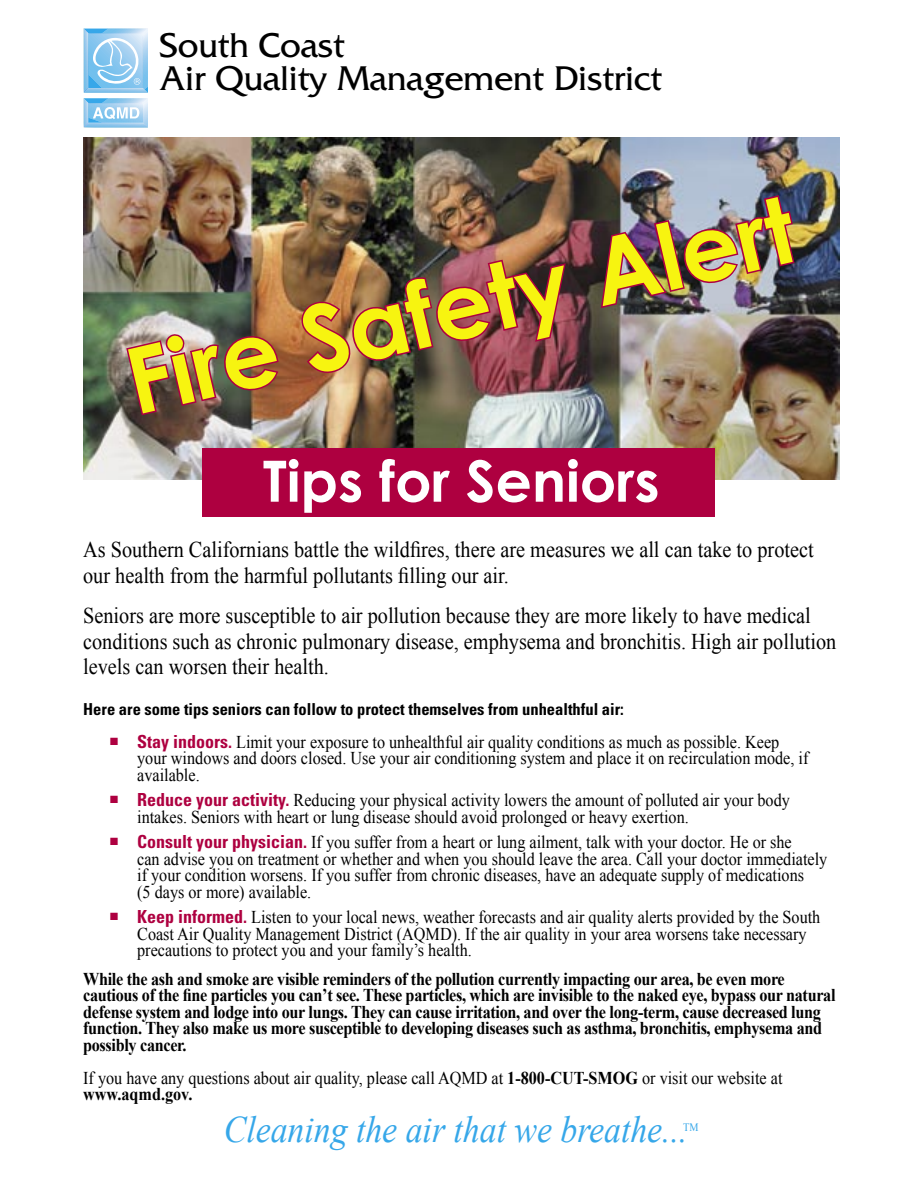
<style>
.page{position:relative;width:918px;height:1188px;background:#fff}
.page>*{position:absolute;margin:0;border:0;box-sizing:border-box;transform-origin:0 0}
.t1{font:700 91.5px "Century Gothic";color:#f7f410}
.t2{font:700 57px "Century Gothic";color:#fff}
.t3{font:italic 37.5px "Times New Roman";color:#36a7e9;scale:.9 1}
.t4{font:36px "Friz Quadrata";color:#000}
.Normal__Web{font:22.5px/25.5px "Times New Roman";color:#000;scale:.9 1}
.t5{font:18px/16.5px "Times New Roman";color:#000;scale:.9 1}
.t6{font:700 18px/16.5px "Times New Roman";letter-spacing:-.02em;color:#000;scale:.9 1}
.t7{font:700 18px "Times New Roman";color:#000;scale:.9 1}
.t8{font:700 condensed 16.5px "Univers";color:#000}
.t9{font:11.4px "Times New Roman";color:#36a7e9;scale:.9 1}
.s1{font-family:"Univers";font-weight:700;font-stretch:condensed;color:#ae0040}
.s2{font-weight:700}
</style>
<div class="page">
<img style="left:83px;top:138px;width:756px;height:341px">
<div style="left:202px;top:448px;width:514px;height:69px;background:#ae0040"></div>
<svg style="left:84px;top:28px;width:64px;height:100px;background:#a3d2f1"></svg>
<img style="left:124px;top:329px;width:162px;height:88px">
<img style="left:292px;top:192px;width:511px;height:187px">
<p class="t4" style="left:160px;top:26px;width:187px">South Coast</p>
<p class="t4" style="left:160px;top:59px;width:504px">Air Quality Management District</p>
<p class="t1" style="left:115px;top:326px;width:684px;rotate:-13deg">Fire Safety Alert</p>
<p class="t2" style="left:263px;top:445px;width:398px">Tips for Seniors</p>
<p class="Normal__Web" style="left:83px;top:537px;width:813px">As Southern Californians battle the wildfires, there are measures we all can take to protect our health from the harmful pollutants filling our air.</p>
<p class="Normal__Web" style="left:83px;top:603px;width:838px">Seniors are more susceptible to air pollution because they are more likely to have medical conditions such as chronic pulmonary disease, emphysema and bronchitis. High air pollution levels can worsen their health.</p>
<p class="t8" style="left:83px;top:699px;width:542px">Here are some tips seniors can follow to protect themselves from unhealthful air:</p>
<p class="t5" style="left:137px;top:733px;width:747px;text-indent:-27px"><sup>■</sup> <span class="s1">Stay indoors.</span> Limit your exposure to unhealthful air quality conditions as much as possible. Keep your windows and doors closed. Use your air conditioning system and place it on recirculation mode, if available.</p>
<p class="t5" style="left:137px;top:792px;width:727px;text-indent:-27px"><sup>■</sup> <span class="s1">Reduce your activity.</span> Reducing your physical activity lowers the amount of polluted air your body intakes. Seniors with heart or lung disease should avoid prolonged or heavy exertion.</p>
<p class="t5" style="left:137px;top:834px;width:768px;text-indent:-27px"><sup>■</sup> <span class="s1">Consult your physician.</span> If you suffer from a heart or lung ailment, talk with your doctor. He or she<br>can advise you on treatment or whether and when you should leave the area. Call your doctor immediately if your condition worsens. If you suffer from chronic diseases, have an adequate supply of medications<br>(5 days or more) available.</p>
<p class="t5" style="left:137px;top:909px;width:761px;text-indent:-27px"><sup>■</sup> <span class="s1">Keep informed.</span> Listen to your local news, weather forecasts and air quality alerts provided by the South<br>Coast Air Quality Management District (AQMD). If the air quality in your area worsens take necessary precautions to protect you and your family’s health.</p>
<p class="t6" style="left:83px;top:970px;width:837px">While the ash and smoke are visible reminders of the pollution currently impacting our area, be even more cautious of the fine particles you can’t see. These particles, which are invisible to the naked eye, bypass our natural defense system and lodge into our lungs. They can cause irritation, and over the long-term, cause decreased lung function. They also make us more susceptible to developing diseases such as asthma, bronchitis, emphysema and possibly cancer.</p>
<p class="t5" style="left:83px;top:1069px;width:779px">If you have any questions about air quality, please call AQMD at <span class="s2">1-800-CUT-SMOG</span> or visit our website at</p>
<p class="t7" style="left:83px;top:1084px;width:123px">www.aqmd.gov.</p>
<p class="t3" style="left:224px;top:1108px;width:517px">Cleaning the air that we breathe...</p>
<p class="t9" style="left:683px;top:1121px;width:19px">TM</p>
</div>
